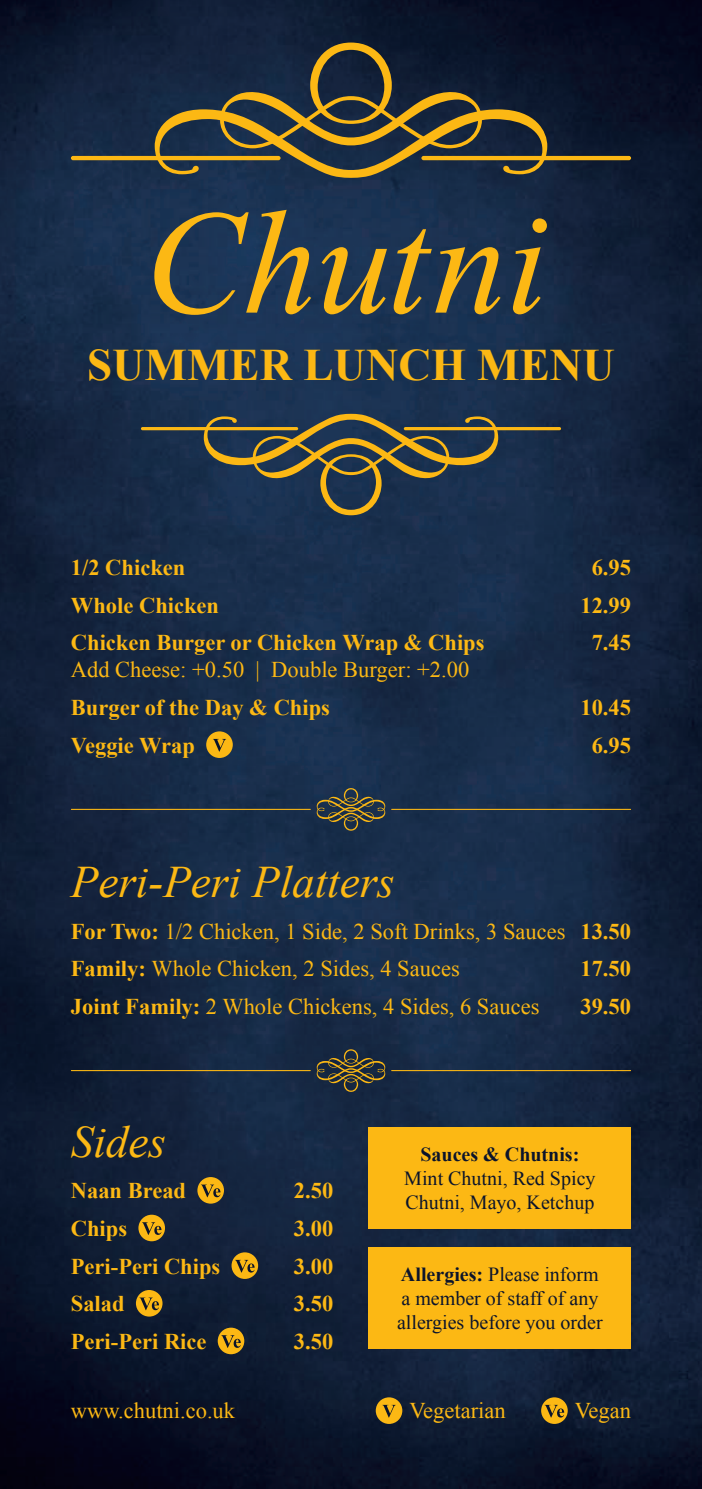
<style>
.page{position:relative;width:702px;height:1489px;background:#fff}
.page>*{position:absolute;margin:0;border:0;box-sizing:border-box;transform-origin:0 0}
.t1{font:italic 45px "Times New Roman";color:#fcb814}
.t2{font:700 45px "Times New Roman";color:#fcb814}
.t3{font:22.5px "Times New Roman";color:#fcb814}
.t4{font:700 22.5px "Times New Roman";color:#fcb814}
.t5{font:20px/24px "Times New Roman";color:#0b142c}
.t6{font:700 20px "Times New Roman";color:#0b142c}
.s1{font-weight:700}
</style>
<div class="page">
<img style="left:0;top:0;width:702px;height:1488px">
<svg style="left:391px;top:808px;width:240px;height:1px"></svg>
<svg style="left:71px;top:808px;width:240px;height:1px"></svg>
<svg style="left:317px;top:788px;width:68px;height:42px;background:#434841"></svg>
<svg style="left:391px;top:1069px;width:240px;height:2px"></svg>
<svg style="left:71px;top:1069px;width:240px;height:2px"></svg>
<svg style="left:317px;top:1049px;width:68px;height:42px;background:#414238"></svg>
<hr style="left:421px;top:156px;width:210px;height:4px;background:#fcb814;border-radius:2px">
<svg style="left:154px;top:43px;width:393px;height:135px;background:#3e3f36"></svg>
<hr style="left:71px;top:156px;width:209px;height:4px;background:#fcb814;border-radius:2px">
<svg style="left:154px;top:210px;width:157px;height:105px;background:#555645"></svg>
<svg style="left:321px;top:247px;width:66px;height:67px;background:#74683b"></svg>
<svg style="left:393px;top:229px;width:107px;height:85px;background:#5f5b3e"></svg>
<svg style="left:513px;top:218px;width:34px;height:96px;background:#5e5738"></svg>
<hr style="left:404px;top:427px;width:157px;height:3px;background:#fcb814;border-radius:2px">
<svg style="left:203px;top:414px;width:295px;height:101px;background:#434a45"></svg>
<hr style="left:141px;top:427px;width:157px;height:3px;background:#fcb814;border-radius:2px">
<div style="left:206px;top:731px;width:27px;height:27px;background:#fcb814;border-radius:50%"></div>
<svg style="left:213px;top:739px;width:13px;height:12px"></svg>
<div style="left:541px;top:1397px;width:26px;height:26px;background:#fcb814;border-radius:50%"></div>
<svg style="left:544px;top:1404px;width:20px;height:13px"></svg>
<svg style="left:197px;top:1176px;width:27px;height:27px"></svg>
<svg style="left:201px;top:1184px;width:19px;height:13px"></svg>
<svg style="left:138px;top:1214px;width:27px;height:27px"></svg>
<svg style="left:142px;top:1222px;width:19px;height:12px"></svg>
<div style="left:231px;top:1252px;width:27px;height:26px;background:#fcb814;border-radius:50%"></div>
<svg style="left:235px;top:1259px;width:19px;height:13px"></svg>
<div style="left:136px;top:1289px;width:26px;height:27px;background:#fcb814;border-radius:50%"></div>
<svg style="left:139px;top:1297px;width:20px;height:13px"></svg>
<div style="left:218px;top:1327px;width:26px;height:27px;background:#fcb814;border-radius:50%"></div>
<svg style="left:221px;top:1335px;width:20px;height:12px"></svg>
<div style="left:369px;top:1246px;width:262px;height:102px;background:#fcb814"></div>
<div style="left:369px;top:1127px;width:262px;height:102px;background:#fcb814"></div>
<div style="left:376px;top:1397px;width:26px;height:26px;background:#fcb814;border-radius:50%"></div>
<svg style="left:382px;top:1404px;width:13px;height:13px"></svg>
<p class="t2" style="left:87px;top:334px;width:529px">SUMMER LUNCH MENU</p>
<p class="t4" style="left:71px;top:552px;width:116px">1/2 Chicken</p>
<p class="t4" style="left:591px;top:552px;width:41px">6.95</p>
<p class="t4" style="left:71px;top:589px;width:150px">Whole Chicken</p>
<p class="t4" style="left:580px;top:589px;width:52px">12.99</p>
<p class="t4" style="left:71px;top:627px;width:415px">Chicken Burger or Chicken Wrap &amp; Chips</p>
<p class="t4" style="left:591px;top:627px;width:41px">7.45</p>
<p class="t3" style="left:71px;top:654px;width:400px">Add Cheese: +0.50 | Double Burger: +2.00</p>
<p class="t4" style="left:71px;top:692px;width:260px">Burger of the Day &amp; Chips</p>
<p class="t4" style="left:580px;top:692px;width:52px">10.45</p>
<p class="t4" style="left:71px;top:729px;width:125px">Veggie Wrap</p>
<p class="t4" style="left:591px;top:729px;width:41px">6.95</p>
<p class="t1" style="left:71px;top:851px;width:325px">Peri-Peri Platters</p>
<p class="t3" style="left:71px;top:915px;width:561px"><span class="s1">For Two:</span> 1/2 Chicken, 1 Side, 2 Soft Drinks, 3 Sauces <span class="s1">13.50</span></p>
<p class="t3" style="left:71px;top:953px;width:390px"><span class="s1">Family:</span> Whole Chicken, 2 Sides, 4 Sauces</p>
<p class="t4" style="left:580px;top:953px;width:52px">17.50</p>
<p class="t3" style="left:71px;top:991px;width:470px"><span class="s1">Joint Family:</span> 2 Whole Chickens, 4 Sides, 6 Sauces</p>
<p class="t4" style="left:580px;top:990px;width:52px">39.50</p>
<p class="t1" style="left:71px;top:1110px;width:96px">Sides</p>
<p class="t4" style="left:71px;top:1175px;width:117px">Naan Bread</p>
<p class="t4" style="left:294px;top:1175px;width:41px">2.50</p>
<p class="t4" style="left:71px;top:1212px;width:58px">Chips</p>
<p class="t4" style="left:294px;top:1212px;width:41px">3.00</p>
<p class="t4" style="left:71px;top:1250px;width:151px">Peri-Peri Chips</p>
<p class="t4" style="left:294px;top:1250px;width:41px">3.00</p>
<p class="t4" style="left:71px;top:1287px;width:55px">Salad</p>
<p class="t4" style="left:294px;top:1287px;width:41px">3.50</p>
<p class="t4" style="left:71px;top:1325px;width:137px">Peri-Peri Rice</p>
<p class="t4" style="left:294px;top:1325px;width:41px">3.50</p>
<p class="t3" style="left:71px;top:1395px;width:166px">www.chutni.co.uk</p>
<p class="t6" style="left:420px;top:1140px;width:160px">Sauces &amp; Chutnis:</p>
<p class="t5" style="left:404px;top:1165px;width:193px">Mint Chutni, Red Spicy<br>Chutni, Mayo, Ketchup</p>
<p class="t5" style="left:397px;top:1261px;width:207px"><span class="s1">Allergies:</span> Please inform a member of staff of any allergies before you order</p>
<p class="t3" style="left:409px;top:1395px;width:98px">Vegetarian</p>
<p class="t3" style="left:574px;top:1395px;width:58px">Vegan</p>
</div>
